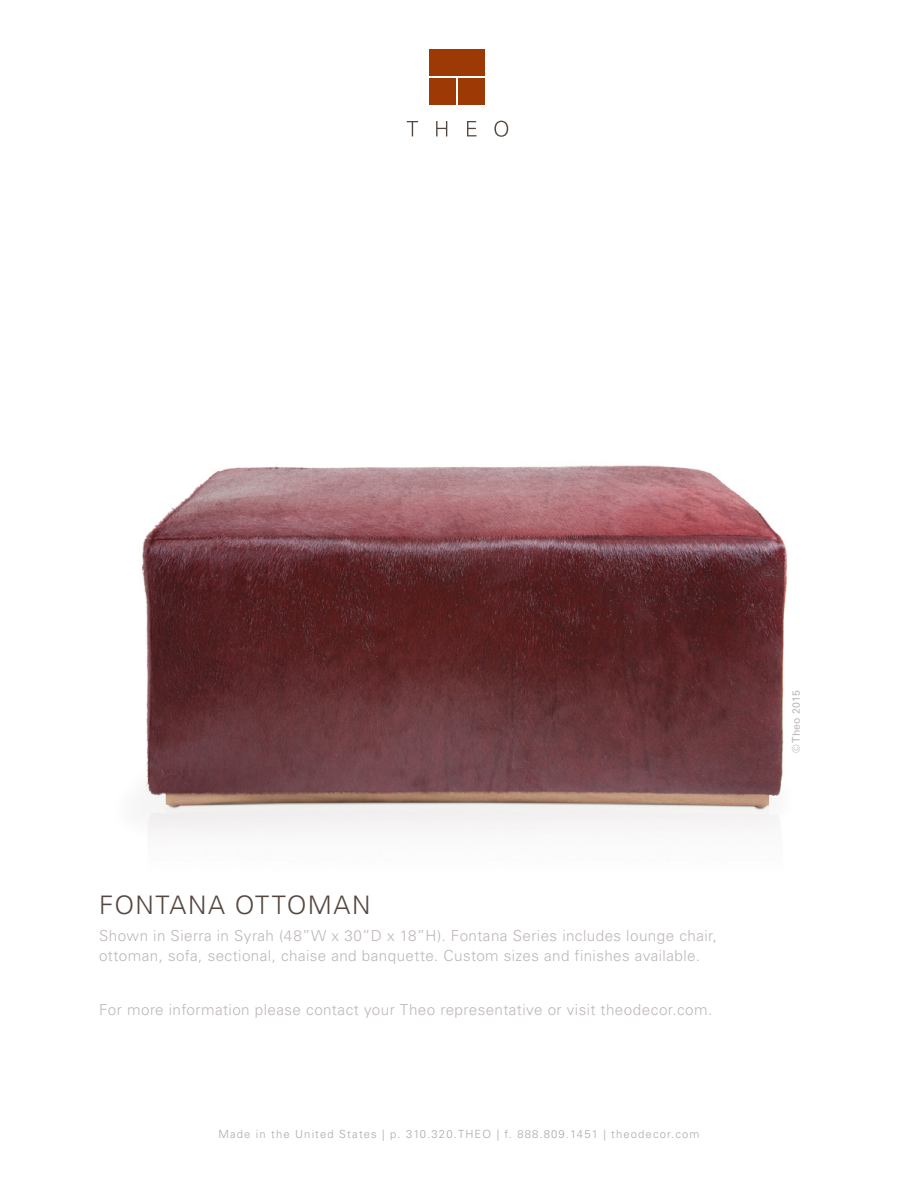
<style>
.page{position:relative;width:918px;height:1188px;background:#fff}
.page>*{position:absolute;margin:0;border:0;box-sizing:border-box;transform-origin:0 0}
.t1{font:300 25.5px "Univers LT Std";letter-spacing:.065em;color:#544740}
.t2{font:300 15.15px/19.5px "Univers LT Std";letter-spacing:.03em;color:#beb8b6}
.t3{font:300 11.25px "Univers LT Std";letter-spacing:.1em;color:#adaaa7}
.t4{font:10.5px "Univers LT Std";letter-spacing:.025em;color:#beb8b6}
</style>
<div class="page">
<div style="left:429px;top:49px;width:56px;height:27px;background:#9d3905"></div>
<div style="left:429px;top:78px;width:27px;height:27px;background:#9d3905"></div>
<div style="left:458px;top:78px;width:27px;height:27px;background:#9d3905"></div>
<svg style="left:407px;top:121px;width:101px;height:16px"></svg>
<img style="left:141px;top:465px;width:646px;height:369px">
<h1 class="t1" style="left:99px;top:890px;width:176px">Fo ntana Ottom</h1>
<h1 class="t1" style="left:334px;top:890px;width:39px">an</h1>
<p class="t2" style="left:99px;top:926px;width:620px">Shown in Sierra in Syrah (48”W x 30”D x 18”H). Fontana Series includes lounge chair, ottoman, sofa, sectional, chaise and banquette. Custom sizes and finishes available.</p>
<p class="t2" style="left:99px;top:1000px;width:615px">For more information please contact your Theo representative or visit theodecor.com.</p>
<p class="t3" style="left:218px;top:1127px;width:483px">Made in the United States | p. 310.320.THEO | f. 888.809.1451 | theodecor.com</p>
<p class="t4" style="left:790px;top:753px;width:64px;rotate:-90deg">© Theo 2015</p>
</div>
